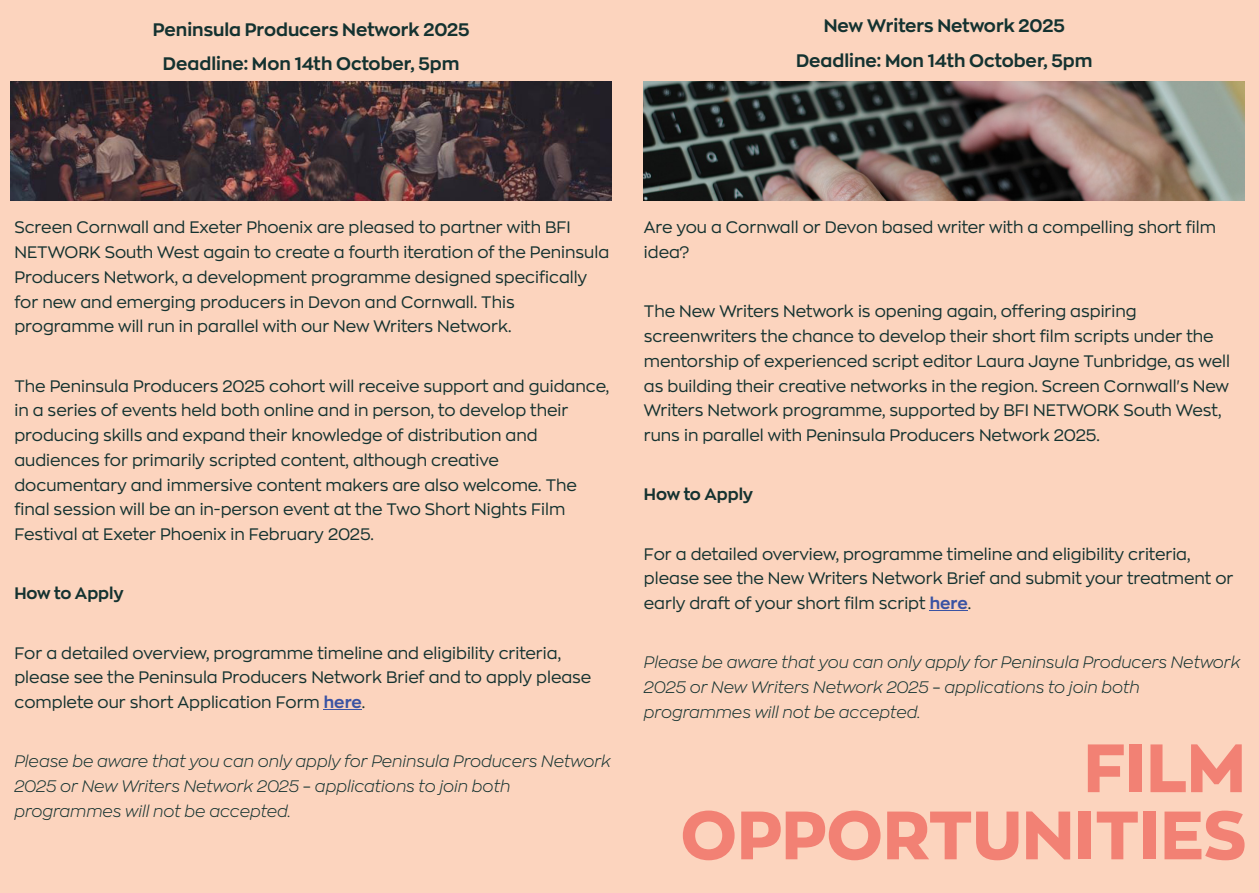
<style>
.page{position:relative;width:1259px;height:893px;background:#fcd4be}
.page>*{position:absolute;margin:0;border:0;box-sizing:border-box;transform-origin:0 0}
.t1{font:67.2px/67.2px "Zona Pro Extra Bold Demo";color:#f28174;text-align:right}
.t2{font:700 18px/34.5px "Zona Pro";color:#143230;text-align:center}
.t3{font:16.5px/24.8px "Zona Pro";color:#143230}
.t4{font:16.5px/24.8px "Zona Pro Light Italic Demo";color:#143230}
.t5{font:700 16.5px "Zona Pro";color:#143230}
.s1{font-weight:700;color:#3a53a3}
.s2{font-family:"Lucida Grande"}
</style>
<div class="page">
<hr style="left:324px;top:709px;width:38px;height:1px;background:#3a53a3">
<img style="left:11px;top:81px;width:600px;height:120px">
<img style="left:644px;top:81px;width:600px;height:120px">
<hr style="left:929px;top:610px;width:38px;height:1px;background:#3a53a3">
<p class="t2" style="left:153px;top:13px;width:318px">Peninsula Producers Network 2025<br>Deadline: Mon 14th October, 5pm</p>
<p class="t2" style="left:796px;top:9px;width:298px">New Writers Network 2025<br>Deadline: Mon 14th October, 5pm</p>
<p class="t3" style="left:14px;top:216px;width:596px">Screen Cornwall and Exeter Phoenix are pleased to partner with BFI NETWORK South West again to create a fourth iteration of the Peninsula Producers Network, a development programme designed specifically for new and emerging producers in Devon and Cornwall. This programme will run in parallel with our New Writers Network.</p>
<p class="t3" style="left:14px;top:374px;width:596px">The Peninsula Producers 2025 cohort will receive support and guidance, in a series of events held both online and in person, to develop their producing skills and expand their knowledge of distribution and audiences for primarily scripted content, although creative documentary and immersive content makers are also welcome. The final session will be an in-person event at the Two Short Nights Film Festival at Exeter Phoenix in February 2025.</p>
<p class="t5" style="left:14px;top:586px;width:111px">How to Apply</p>
<p class="t3" style="left:14px;top:641px;width:578px">For a detailed overview, programme timeline and eligibility criteria, please see the Peninsula Producers Network Brief and to apply please complete our short Application Form <span class="s1">here</span>.</p>
<p class="t4" style="left:14px;top:750px;width:598px">Please be aware that you can only apply for Peninsula Producers Network<br>2025 or New Writers Network 2025 <span class="s2">–</span> applications to join both programmes will not be accepted.</p>
<p class="t3" style="left:644px;top:216px;width:573px">Are you a Cornwall or Devon based writer with a compelling short film idea?</p>
<p class="t3" style="left:644px;top:300px;width:587px">The New Writers Network is opening again, offering aspiring screenwriters the chance to develop their short film scripts under the mentorship of experienced script editor Laura Jayne Tunbridge, as well as building their creative networks in the region. Screen Cornwall's New Writers Network programme, supported by BFI NETWORK South West, runs in parallel with Peninsula Producers Network 2025.</p>
<p class="t5" style="left:644px;top:487px;width:111px">How to Apply</p>
<p class="t3" style="left:644px;top:542px;width:591px">For a detailed overview, programme timeline and eligibility criteria, please see the New Writers Network Brief and submit your treatment or early draft of your short film script <span class="s1">here</span>.</p>
<p class="t4" style="left:644px;top:651px;width:598px">Please be aware that you can only apply for Peninsula Producers Network<br>2025 or New Writers Network 2025 <span class="s2">–</span> applications to join both programmes will not be accepted.</p>
<h1 class="t1" style="left:680px;top:737px;width:567px">FILM<br>OPPORTUNITIES</h1>
</div>
